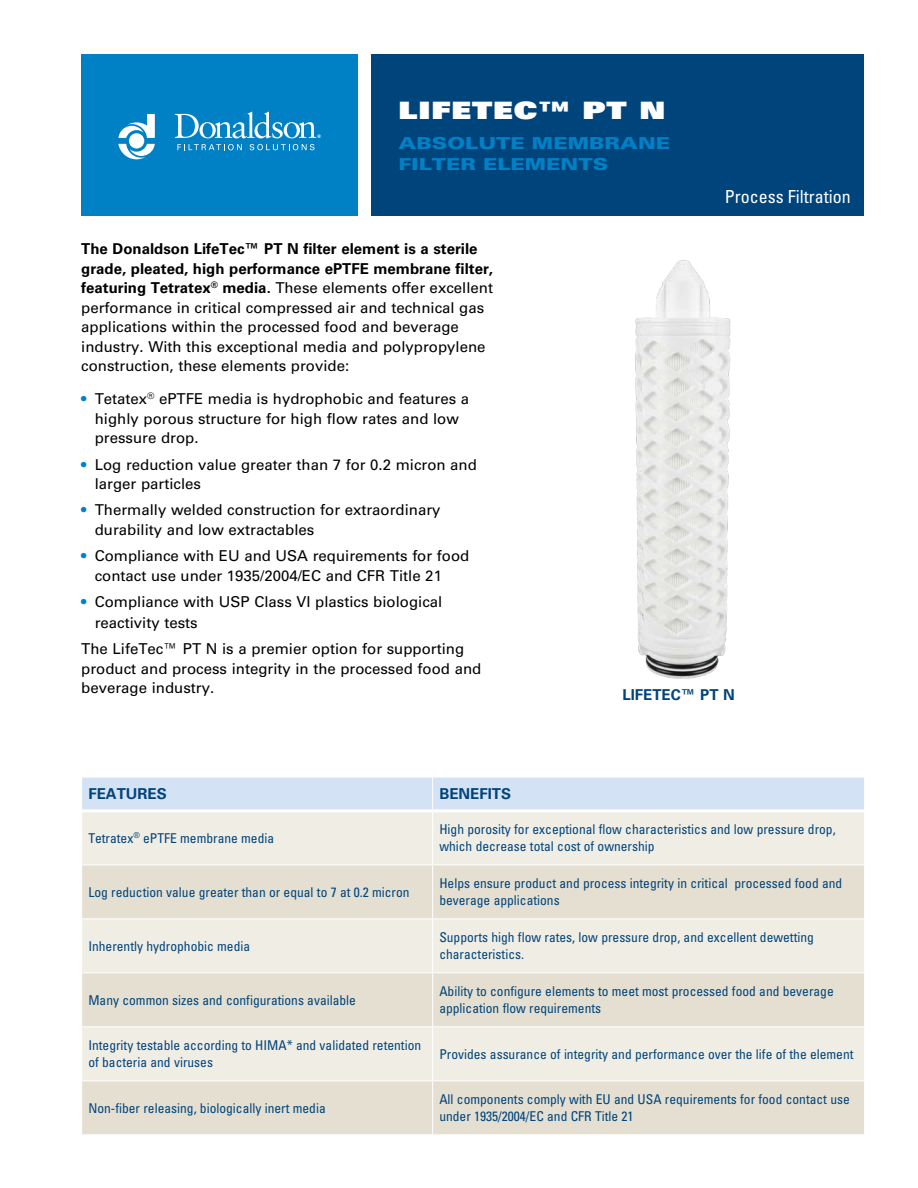
<style>
.page{position:relative;width:918px;height:1188px;background:#fff}
.page>*{position:absolute;margin:0;border:0;box-sizing:border-box;transform-origin:0 0}
.t1{font:24px "Univers LT Std X Black";letter-spacing:.03em;color:#fff;scale:1.3 1}
.t2{font:condensed 18px "Univers LT Std";color:#fff}
.t3{font:900 16.5px/21px "Univers LT Std";color:#0081c6;scale:1.3 1}
.t4{font:15px/19.5px "Univers LT Std";color:#000}
.t5{font:700 15px "Univers LT Std";color:#00447c}
.t6{font:condensed 13.5px/16.5px "Univers LT Std";color:#00447c}
.s1{font-weight:700}
.s2{font-weight:700;color:#0081c6}
</style>
<div class="page">
<div style="left:81px;top:54px;width:277px;height:162px;background:#0081c6"></div>
<svg style="left:177px;top:144px;width:65px;height:6px"></svg>
<svg style="left:250px;top:144px;width:65px;height:6px"></svg>
<svg style="left:118px;top:114px;width:37px;height:45px"></svg>
<svg style="left:175px;top:112px;width:146px;height:26px"></svg>
<div style="left:372px;top:54px;width:492px;height:162px;background:#00447c"></div>
<img style="left:635px;top:260px;width:96px;height:419px">
<div style="left:82px;top:778px;width:782px;height:31px;background:#d3e2f4"></div>
<div style="left:82px;top:812px;width:782px;height:52px;background:#f0ede4"></div>
<svg style="left:82px;top:865px;width:782px;height:269px;background:#e8e4d8"></svg>
<hr style="left:432px;top:777px;width:1px;height:32px;background:#fff">
<hr style="left:432px;top:812px;width:1px;height:52px;background:#fff">
<hr style="left:432px;top:865px;width:1px;height:53px;background:#fff">
<hr style="left:81px;top:918px;width:352px;height:1px;background:#fff">
<hr style="left:433px;top:918px;width:432px;height:1px;background:#fff">
<hr style="left:432px;top:919px;width:1px;height:53px;background:#fff">
<hr style="left:81px;top:972px;width:352px;height:1px;background:#fff">
<hr style="left:433px;top:972px;width:432px;height:1px;background:#fff">
<hr style="left:432px;top:973px;width:1px;height:53px;background:#fff">
<hr style="left:81px;top:1026px;width:352px;height:1px;background:#fff">
<hr style="left:433px;top:1026px;width:432px;height:1px;background:#fff">
<hr style="left:432px;top:1027px;width:1px;height:53px;background:#fff">
<hr style="left:81px;top:1080px;width:352px;height:1px;background:#fff">
<hr style="left:433px;top:1080px;width:432px;height:1px;background:#fff">
<hr style="left:432px;top:1081px;width:1px;height:53px;background:#fff">
<h1 class="t1" style="left:399px;top:94px;width:207px">LIFETEC™ PT N</h1>
<p class="t3" style="left:399px;top:132px;width:210px">ABSOLUTE MEMBRANE<br>FILTER ELEMENTS</p>
<p class="t2" style="left:725px;top:185px;width:127px">Process Filtration</p>
<p class="t4" style="left:81px;top:239px;width:413px"><span class="s1">The Donaldson LifeTec™ PT N filter element is a sterile grade, pleated, high performance ePTFE membrane filter, featuring Tetratex</span><sup>®</sup> <span class="s1">media.</span> These elements offer excellent performance in critical compressed air and technical gas applications within the processed food and beverage industry. With this exceptional media and polypropylene construction, these elements provide:</p>
<p class="t4" style="left:95px;top:389px;width:376px;text-indent:-13px"><span class="s2">•</span> Tetatex<sup>®</sup> ePTFE media is hydrophobic and features a highly porous structure for high flow rates and low pressure drop.</p>
<p class="t4" style="left:95px;top:455px;width:384px;text-indent:-14px"><span class="s2">•</span> Log reduction value greater than 7 for 0.2 micron and larger particles</p>
<p class="t4" style="left:95px;top:500px;width:347px;text-indent:-14px"><span class="s2">•</span> Thermally welded construction for extraordinary durability and low extractables</p>
<p class="t4" style="left:95px;top:546px;width:376px;text-indent:-14px"><span class="s2">•</span> Compliance with EU and USA requirements for food contact use under 1935/2004/EC and CFR Title 21</p>
<p class="t4" style="left:95px;top:591px;width:349px;line-height:21px;text-indent:-14px"><span class="s2">•</span> Compliance with USP Class VI plastics biological reactivity tests</p>
<p class="t4" style="left:81px;top:639px;width:402px">The LifeTec™ PT N is a premier option for supporting product and process integrity in the processed food and beverage industry.</p>
<p class="t5" style="left:622px;top:686px;width:114px">LIFETEC™ PT N</p>
<p class="t5" style="left:88px;top:785px;width:80px">FEATURES</p>
<p class="t5" style="left:439px;top:785px;width:73px">BENEFITS</p>
<p class="t6" style="left:88px;top:830px;width:187px">Tetratex<sup>®</sup> ePTFE membrane media</p>
<p class="t6" style="left:439px;top:821px;width:398px">High porosity for exceptional flow characteristics and low pressure drop, which decrease total cost of ownership</p>
<p class="t6" style="left:88px;top:884px;width:323px">Log reduction value greater than or equal to 7 at 0.2 micron</p>
<p class="t6" style="left:439px;top:875px;width:404px">Helps ensure product and process integrity in critical processed food and beverage applications</p>
<p class="t6" style="left:88px;top:938px;width:163px">Inherently hydrophobic media</p>
<p class="t6" style="left:439px;top:929px;width:376px">Supports high flow rates, low pressure drop, and excellent dewetting characteristics.</p>
<p class="t6" style="left:88px;top:992px;width:269px">Many common sizes and configurations available</p>
<p class="t6" style="left:439px;top:983px;width:396px">Ability to configure elements to meet most processed food and beverage application flow requirements</p>
<p class="t6" style="left:88px;top:1037px;width:334px">Integrity testable according to HIMA* and validated retention of bacteria and viruses</p>
<p class="t6" style="left:439px;top:1046px;width:416px">Provides assurance of integrity and performance over the life of the element</p>
<p class="t6" style="left:88px;top:1100px;width:239px">Non-fiber releasing, biologically inert media</p>
<p class="t6" style="left:439px;top:1091px;width:412px">All components comply with EU and USA requirements for food contact use under 1935/2004/EC and CFR Title 21</p>
</div>
